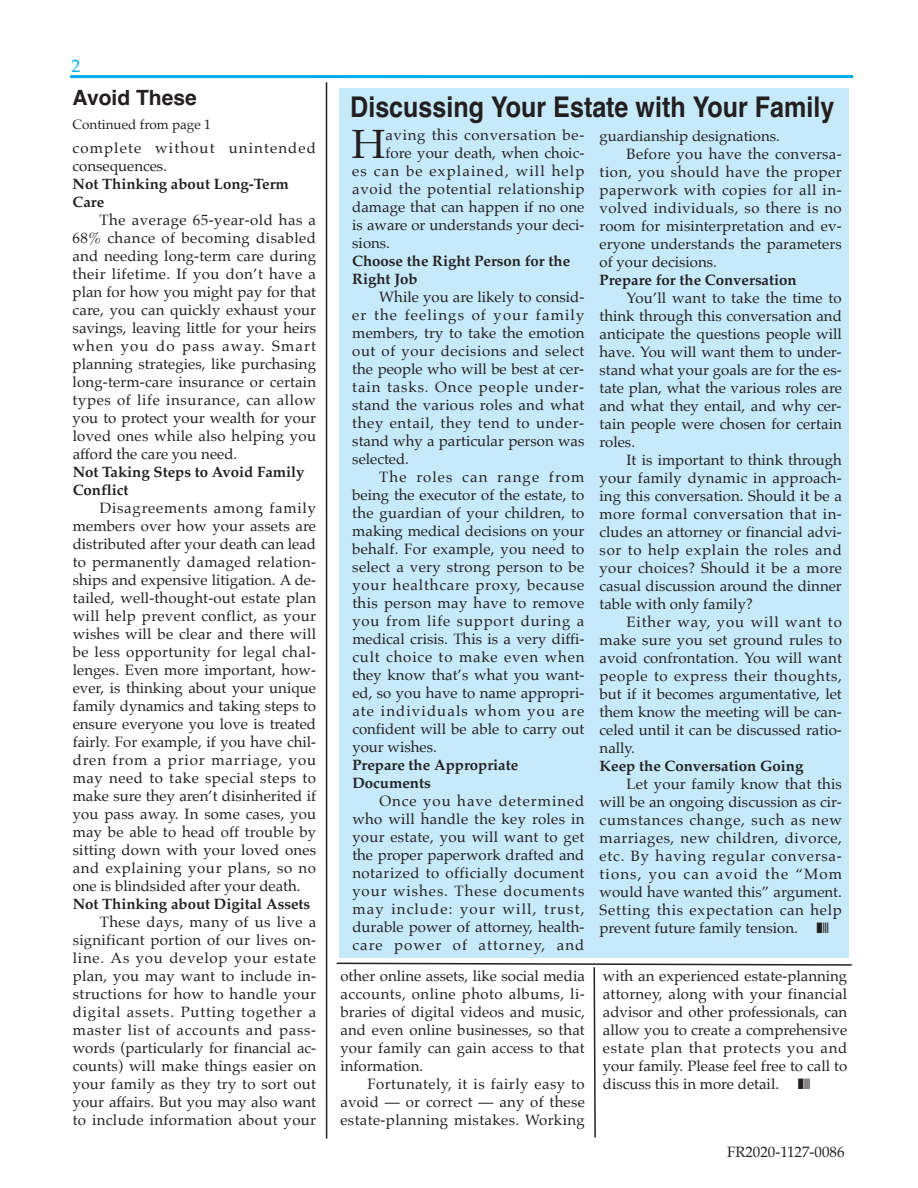
<style>
.page{position:relative;width:918px;height:1188px;background:#fff}
.page>*{position:absolute;margin:0;border:0;box-sizing:border-box;transform-origin:0 0}
.t1{font:40.95px "Palatino";color:#231f20}
.t2{font:700 28.5px "Helvetica";color:#231f20;scale:.88 1}
.t3{font:700 21px "Helvetica";color:#231f20}
.t4{font:18px "Palatino";color:#00aeef}
.t5{font:15px/18px "Palatino";color:#231f20;text-align:justify}
.t6{font:700 15px/18px "Palatino";color:#231f20}
.t7{font:15px/18px "Palatino";letter-spacing:.075em;color:#231f20}
.t8{font:15px "Palatino";letter-spacing:.04em;color:#231f20}
.t9{font:15px "Palatino";letter-spacing:.045em;color:#231f20}
.t10{font:15px "Palatino";letter-spacing:.03em;color:#231f20}
.t11{font:15px "Palatino";letter-spacing:.035em;color:#231f20}
.t12{font:15px "Palatino";letter-spacing:.02em;color:#231f20}
.t13{font:13.5px "Palatino";color:#231f20}
</style>
<div class="page">
<div style="left:339px;top:88px;width:510px;height:870px;background:#c6eafa"></div>
<hr style="left:70px;top:75px;width:783px;height:3px;background:#00aeef">
<hr style="left:326px;top:82px;width:1px;height:1057px;background:#231f20">
<svg style="left:336px;top:962px;width:516px;height:176px"></svg>
<p class="t4" style="left:72px;top:57px;width:11px">2</p>
<h3 class="t3" style="left:73px;top:90px;width:126px">Avoid These</h3>
<h2 class="t2" style="left:350px;top:97px;width:552px">Discussing Your Estate with Your Family</h2>
<p class="t7" style="left:73px;top:139px;width:245px">complete without unintended consequences.</p>
<p class="t6" style="left:73px;top:175px;width:218px">Not Thinking about Long-Term<br>Care</p>
<p class="t5" style="left:73px;top:211px;width:245px;text-indent:27px">The average 65-year-old has a 68% chance of becoming disabled and needing long-term care during their lifetime. If you don’t have a plan for how you might pay for that care, you can quickly exhaust your savings, leaving little for your heirs when you do pass away. Smart planning strategies, like purchasing long-term-care insurance or certain types of life insurance, can allow you to protect your wealth for your loved ones while also helping you afford the care you need.</p>
<p class="t6" style="left:73px;top:463px;width:233px">Not Taking Steps to Avoid Family<br>Conflict</p>
<p class="t5" style="left:73px;top:499px;width:245px;text-indent:27px">Disagreements among family members over how your assets are distributed after your death can lead to permanently damaged relation&shy;ships and expensive litigation. A de&shy;tailed, well-thought-out estate plan will help prevent conflict, as your wishes will be clear and there will be less opportunity for legal chal&shy;lenges. Even more important, how&shy;ever, is thinking about your unique family dynamics and taking steps to ensure everyone you love is treated fairly. For example, if you have chil&shy;dren from a prior marriage, you may need to take special steps to make sure they aren’t disinherited if you pass away. In some cases, you may be able to head off trouble by sitting down with your loved ones and explaining your plans, so no one is blindsided after your death.</p>
<p class="t6" style="left:73px;top:895px;width:239px">Not Thinking about Digital Assets</p>
<p class="t5" style="left:73px;top:913px;width:245px;text-indent:27px">These days, many of us live a significant portion of our lives on&shy;line. As you develop your estate plan, you may want to include in&shy;structions for how to handle your digital assets. Putting together a master list of accounts and pass&shy;words (particularly for financial ac&shy;counts) will make things easier on your family as they try to sort out your affairs. But you may also want to include information about your</p>
<p class="t13" style="left:73px;top:118px;width:140px">Continued from page 1</p>
<h1 class="t1" style="left:352px;top:125px;width:36px">H</h1>
<p class="t8" style="left:385px;top:128px;width:200px">aving this conversation be-</p>
<p class="t5" style="left:600px;top:128px;width:182px">guardianship designations.</p>
<p class="t12" style="left:627px;top:146px;width:217px">Before you have the conversa-</p>
<p class="t8" style="left:600px;top:164px;width:244px">tion, you should have the proper</p>
<p class="t11" style="left:600px;top:182px;width:244px">paperwork with copies for all in-</p>
<p class="t10" style="left:600px;top:200px;width:244px">volved individuals, so there is no</p>
<p class="t5" style="left:600px;top:218px;width:244px">room for misinterpretation and ev-</p>
<p class="t5" style="left:600px;top:236px;width:244px">eryone understands the parameters</p>
<p class="t5" style="left:600px;top:254px;width:119px">of your decisions.</p>
<p class="t6" style="left:600px;top:272px;width:199px">Prepare for the Conversation</p>
<p class="t5" style="left:600px;top:290px;width:244px;text-indent:27px">You’ll want to take the time to think through this conversation and anticipate the questions people will have. You will want them to under&shy;stand what your goals are for the es&shy;tate plan, what the various roles are and what they entail, and why cer&shy;tain people were chosen for certain roles.</p>
<p class="t5" style="left:600px;top:452px;width:244px;text-indent:27px">It is important to think through your family dynamic in approach&shy;ing this conversation. Should it be a more formal conversation that in&shy;cludes an attorney or financial advi&shy;sor to help explain the roles and your choices? Should it be a more casual discussion around the dinner table with only family?</p>
<p class="t5" style="left:600px;top:614px;width:244px;text-indent:27px">Either way, you will want to make sure you set ground rules to avoid confrontation. You will want people to express their thoughts, but if it becomes argumentative, let them know the meeting will be can&shy;celed until it can be discussed ratio&shy;nally.</p>
<p class="t6" style="left:600px;top:758px;width:205px">Keep the Conversation Going</p>
<p class="t5" style="left:600px;top:776px;width:244px;text-indent:27px">Let your family know that this will be an ongoing discussion as cir&shy;cumstances change, such as new marriages, new children, divorce, etc. By having regular conversa&shy;tions, you can avoid the “Mom would have wanted this” argument.<br>Setting this expectation can help prevent future family tension.</p>
<p class="t5" style="left:385px;top:145px;width:200px">fore your death, when choic-</p>
<p class="t7" style="left:352px;top:163px;width:234px">es can be explained, will help</p>
<p class="t9" style="left:352px;top:182px;width:234px">avoid the potential relationship</p>
<p class="t5" style="left:352px;top:199px;width:234px">damage that can happen if no one</p>
<p class="t5" style="left:352px;top:217px;width:234px">is aware or understands your deci-</p>
<p class="t5" style="left:352px;top:235px;width:39px">sions.</p>
<p class="t6" style="left:352px;top:253px;width:219px">Choose the Right Person for the<br>Right Job</p>
<p class="t5" style="left:352px;top:289px;width:234px;text-indent:27px">While you are likely to consid&shy;er the feelings of your family members, try to take the emotion out of your decisions and select the people who will be best at cer&shy;tain tasks. Once people under&shy;stand the various roles and what they entail, they tend to under&shy;stand why a particular person was selected.</p>
<p class="t5" style="left:352px;top:469px;width:234px;text-indent:27px">The roles can range from being the executor of the estate, to the guardian of your children, to making medical decisions on your behalf. For example, you need to select a very strong person to be your healthcare proxy, because this person may have to remove you from life support during a medical crisis. This is a very diffi&shy;cult choice to make even when they know that’s what you want&shy;ed, so you have to name appropri&shy;ate individuals whom you are confident will be able to carry out your wishes.</p>
<p class="t6" style="left:352px;top:757px;width:167px">Prepare the Appropriate<br>Documents</p>
<p class="t5" style="left:352px;top:793px;width:234px;text-indent:27px">Once you have determined who will handle the key roles in your estate, you will want to get the proper paperwork drafted and notarized to officially document your wishes. These documents may include: your will, trust, durable power of attorney, health&shy;care power of attorney, and</p>
<p class="t5" style="left:603px;top:968px;width:246px">with an experienced estate-planning attorney, along with your financial advisor and other professionals, can allow you to create a comprehensive estate plan that protects you and your family. Please feel free to call to discuss this in more detail.</p>
<p class="t5" style="left:340px;top:968px;width:246px">other online assets, like social media accounts, online photo albums, li&shy;braries of digital videos and music, and even online businesses, so that your family can gain access to that information.</p>
<p class="t5" style="left:340px;top:1076px;width:246px;text-indent:27px">Fortunately, it is fairly easy to avoid — or correct — any of these estate-planning mistakes. Working</p>
<p class="t5" style="left:727px;top:1144px;width:119px">FR2020-1127-0086</p>
</div>
